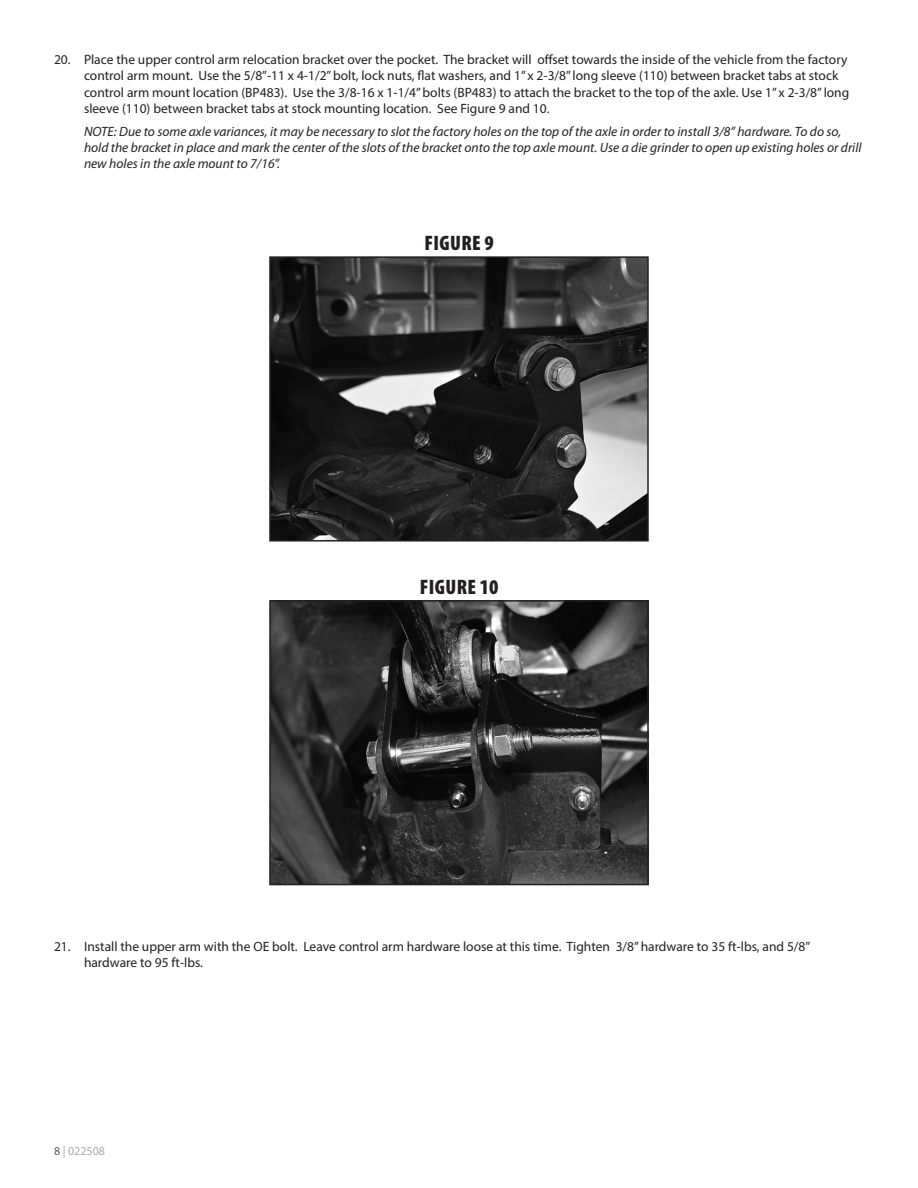
<style>
.page{position:relative;width:918px;height:1188px;background:#fff}
.page>*{position:absolute;margin:0;border:0;box-sizing:border-box;transform-origin:0 0}
.t1{font:900 condensed 21px "Myriad Pro";letter-spacing:.02em;color:#231f20}
.t2{font:13.5px/16.2px "Myriad Pro";color:#231f20}
.NOTE{font:italic 13.5px/16.2px "Myriad Pro";color:#231f20}
.t3{font:12px "Myriad Pro";color:#a8a9ad}
.s1{color:#57585a}
</style>
<div class="page">
<img style="left:272px;top:259px;width:374px;height:280px">
<div style="left:269px;top:256px;width:380px;height:286px;border:2px solid #231f20"></div>
<img style="left:272px;top:603px;width:374px;height:279px">
<div style="left:269px;top:600px;width:380px;height:285px;border:2px solid #231f20"></div>
<p class="t2" style="left:84px;top:51px;width:767px;text-indent:-30px">20. Place the upper control arm relocation bracket over the pocket. The bracket will offset towards the inside of the vehicle from the factory control arm mount. Use the 5/8”-11 x 4-1/2” bolt, lock nuts, flat washers, and 1” x 2-3/8” long sleeve (110) between bracket tabs at stock control arm mount location (BP483). Use the 3/8-16 x 1-1/4” bolts (BP483) to attach the bracket to the top of the axle. Use 1” x 2-3/8” long sleeve (110) between bracket tabs at stock mounting location. See Figure 9 and 10.</p>
<p class="NOTE" style="left:84px;top:123px;width:779px">NOTE: Due to some axle variances, it may be necessary to slot the factory holes on the top of the axle in order to install 3/8” hardware. To do so, hold the bracket in place and mark the center of the slots of the bracket onto the top axle mount. Use a die grinder to open up existing holes or drill new holes in the axle mount to 7/16”.</p>
<p class="t1" style="left:424px;top:231px;width:71px">FIGURE 9</p>
<p class="t1" style="left:420px;top:575px;width:80px">FIGURE 10</p>
<p class="t2" style="left:84px;top:938px;width:728px;text-indent:-30px">21. Install the upper arm with the OE bolt. Leave control arm hardware loose at this time. Tighten 3/8” hardware to 35 ft-lbs, and 5/8” hardware to 95 ft-lbs.</p>
<p class="t3" style="left:54px;top:1143px;width:53px"><span class="s1">8</span> | 022508</p>
</div>
